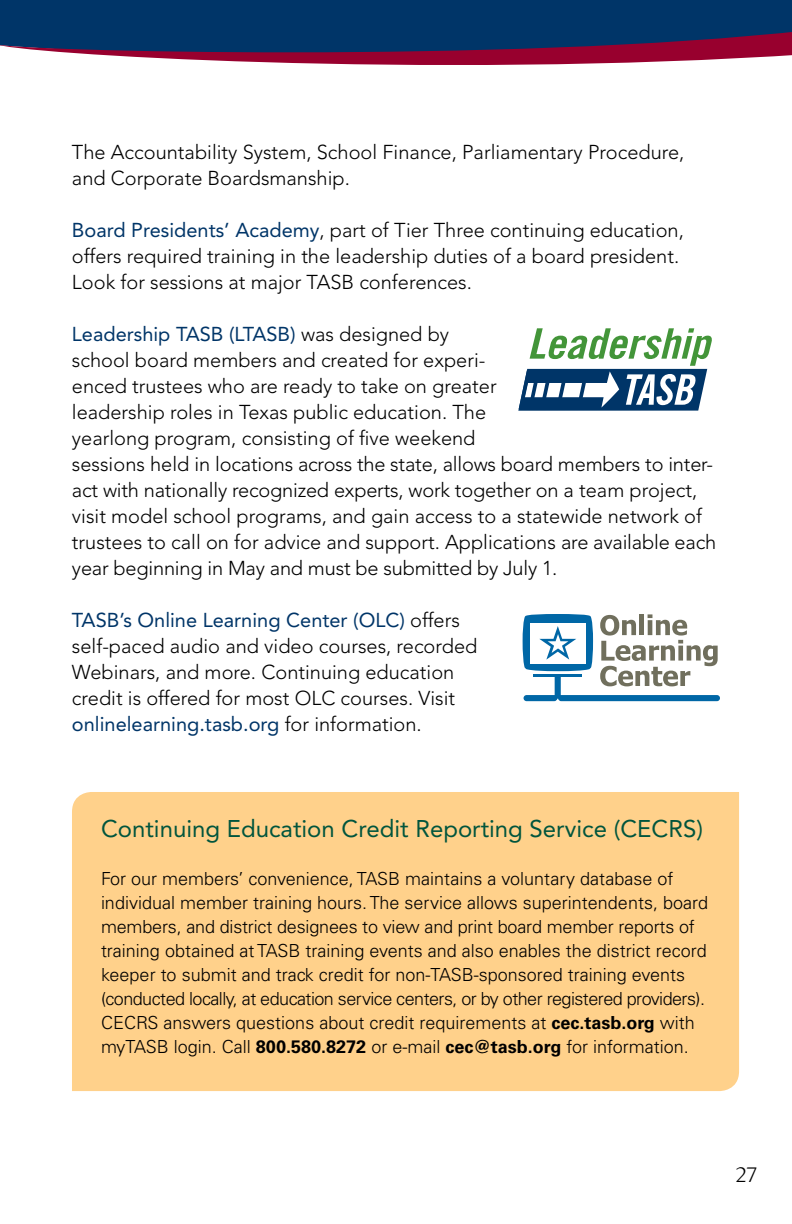
<style>
.page{position:relative;width:792px;height:1224px;background:#fff}
.page>*{position:absolute;margin:0;border:0;box-sizing:border-box;transform-origin:0 0}
.t1{font:24px "Avenir";color:#00553d}
.t2{font:300 20px/26px "Avenir";color:#000}
.t3{font:20px "Brewery LT";color:#000}
.t4{font:300 18px/24px "Univers";color:#000}
.s1{font-weight:400;color:#003568}
.s2{font-weight:700}
</style>
<div class="page">
<div style="left:0;top:0;width:792px;height:30px;background:#003568"></div>
<svg style="left:0;top:30px;width:792px;height:35px;background:#583c67"></svg>
<div style="left:72px;top:792px;width:667px;height:299px;background:#ffd18b"></div>
<svg style="left:518px;top:328px;width:194px;height:83px"></svg>
<svg style="left:523px;top:614px;width:197px;height:87px"></svg>
<p class="t2" style="left:72px;top:139px;width:614px">The Accountability System, School Finance, Parliamentary Procedure, and Corporate Boardsmanship.</p>
<p class="t2" style="left:72px;top:217px;width:613px"><span class="s1">Board Presidents’ Academy</span>, part of Tier Three continuing education, offers required training in the leadership duties of a board president.<br>Look for sessions at major TASB conferences.</p>
<p class="t2" style="left:72px;top:321px;width:646px"><span class="s1">Leadership TASB (LTASB)</span> was designed by<br>school board members and created for experi-<br>enced trustees who are ready to take on greater<br>leadership roles in Texas public education. The<br>yearlong program, consisting of five weekend<br>sessions held in locations across the state, allows board members to inter&shy;act with nationally recognized experts, work together on a team project, visit model school programs, and gain access to a statewide network of trustees to call on for advice and support. Applications are available each year beginning in May and must be submitted by July 1.</p>
<p class="t2" style="left:72px;top:607px;width:407px"><span class="s1">TASB’s Online Learning Center (OLC)</span> offers self-paced audio and video courses, recorded Webinars, and more. Continuing education credit is offered for most OLC courses. Visit <span class="s1">onlinelearning.tasb.org</span> for information.</p>
<p class="t1" style="left:101px;top:815px;width:604px">Continuing Education Credit Reporting Service (CECRS)</p>
<p class="t4" style="left:101px;top:867px;width:609px">For our members’ convenience, TASB maintains a voluntary database of individual member training hours. The service allows superintendents, board members, and district designees to view and print board member reports of training obtained at TASB training events and also enables the district record keeper to submit and track credit for non-TASB-sponsored training events (conducted locally, at education service centers, or by other registered providers).<br>CECRS answers questions about credit requirements at <span class="s2">cec.tasb.org</span> with myTASB login. Call <span class="s2">800.580.8272</span> or e-mail <span class="s2">cec@tasb.org</span> for information.</p>
<p class="t3" style="left:735px;top:1163px;width:23px">27</p>
</div>
